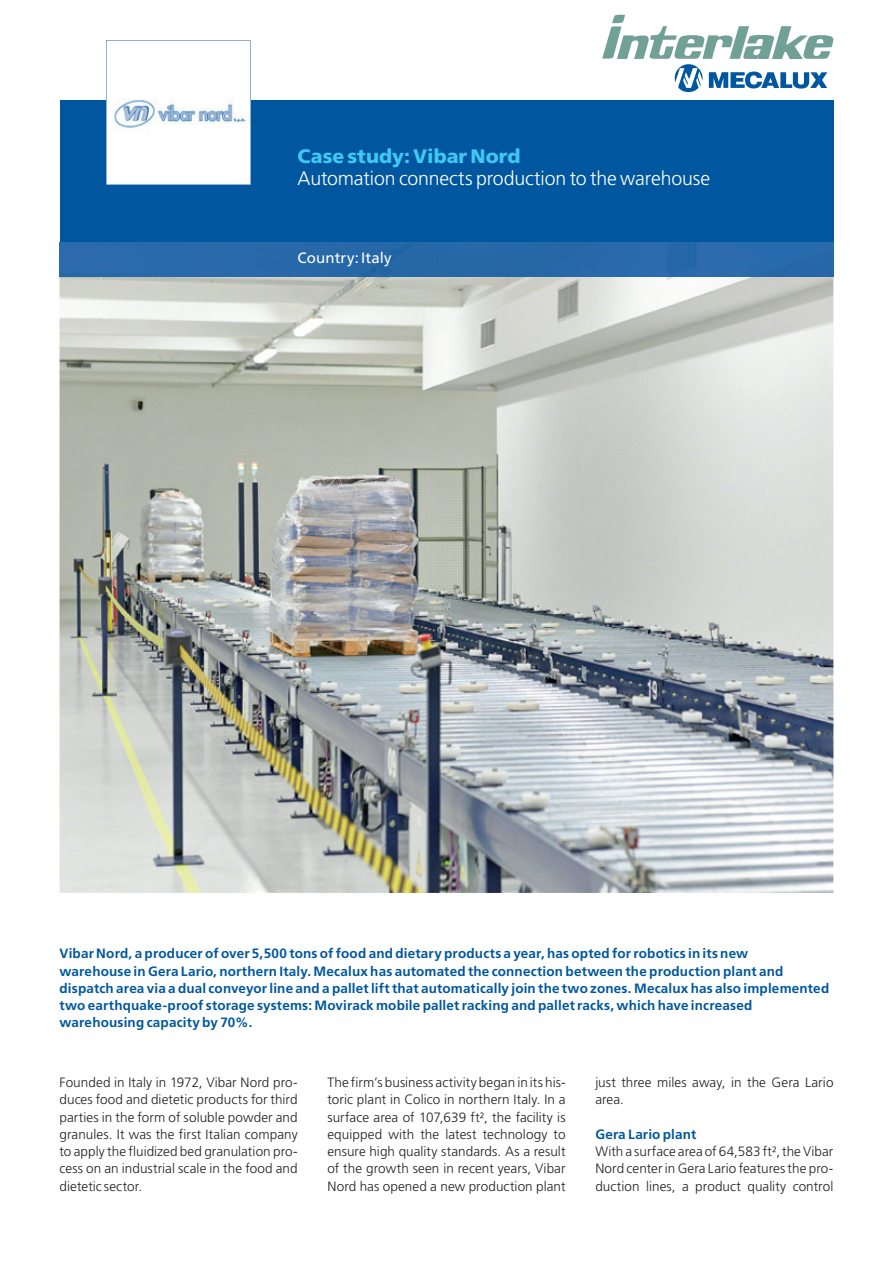
<style>
.page{position:relative;width:893px;height:1263px;background:#fff}
.page>*{position:absolute;margin:0;border:0;box-sizing:border-box;transform-origin:0 0}
.t1{font:300 19.5px "Frutiger LT Std";letter-spacing:-.005em;color:#fff}
.t2{font:900 19.5px "Frutiger LT Std";letter-spacing:.005em;color:#40c7f4}
.t3{font:15px "Frutiger LT Std";letter-spacing:.005em;color:#fff}
.t4{font:300 13.5px/17.2px "Frutiger LT Std";letter-spacing:.005em;color:#231f20;text-align:justify}
.t5{font:700 13.5px/17.2px "Frutiger LT Std";letter-spacing:.01em;color:#01579f}
</style>
<div class="page">
<svg style="left:602px;top:15px;width:232px;height:77px"></svg>
<img style="left:60px;top:276px;width:773px;height:617px">
<div style="left:60px;top:100px;width:773px;height:142px;background:#01579f"></div>
<svg style="left:106px;top:40px;width:145px;height:145px"></svg>
<div style="left:60px;top:242px;width:773px;height:34px;background:#2769a9"></div>
<h1 class="t2" style="left:298px;top:144px;width:224px">Case study: Vibar Nord</h1>
<h1 class="t1" style="left:298px;top:168px;width:414px">Automation connects production to the warehouse</h1>
<p class="t3" style="left:298px;top:248px;width:96px">Country: Italy</p>
<p class="t5" style="left:60px;top:945px;width:771px">Vibar Nord, a producer of over 5,500 tons of food and dietary products a year, has opted for robotics in its new<br>warehouse in Gera Lario, northern Italy. Mecalux has automated the connection between the production plant and dispatch area via a dual conveyor line and a pallet lift that automatically join the two zones. Mecalux has also implemented two earthquake-proof storage systems: Movirack mobile pallet racking and pallet racks, which have increased warehousing capacity by 70%.</p>
<p class="t4" style="left:60px;top:1074px;width:240px">Founded in Italy in 1972, Vibar Nord pro&shy;duces food and dietetic products for third parties in the form of soluble powder and granules. It was the first Italian company to apply the fluidized bed granulation pro&shy;cess on an industrial scale in the food and dietetic sector.</p>
<p class="t4" style="left:327px;top:1074px;width:240px">The firm’s business activity began in its his&shy;toric plant in Colico in northern Italy. In a surface area of 107,639 ft2, the facility is equipped with the latest technology to ensure high quality standards. As a result of the growth seen in recent years, Vibar Nord has opened a new production plant</p>
<p class="t4" style="left:595px;top:1074px;width:240px">just three miles away, in the Gera Lario area.</p>
<p class="t5" style="left:595px;top:1125px;width:103px">Gera Lario plant</p>
<p class="t4" style="left:595px;top:1143px;width:240px">With a surface area of 64,583 ft2, the Vibar Nord center in Gera Lario features the pro&shy;duction lines, a product quality control</p>
</div>
